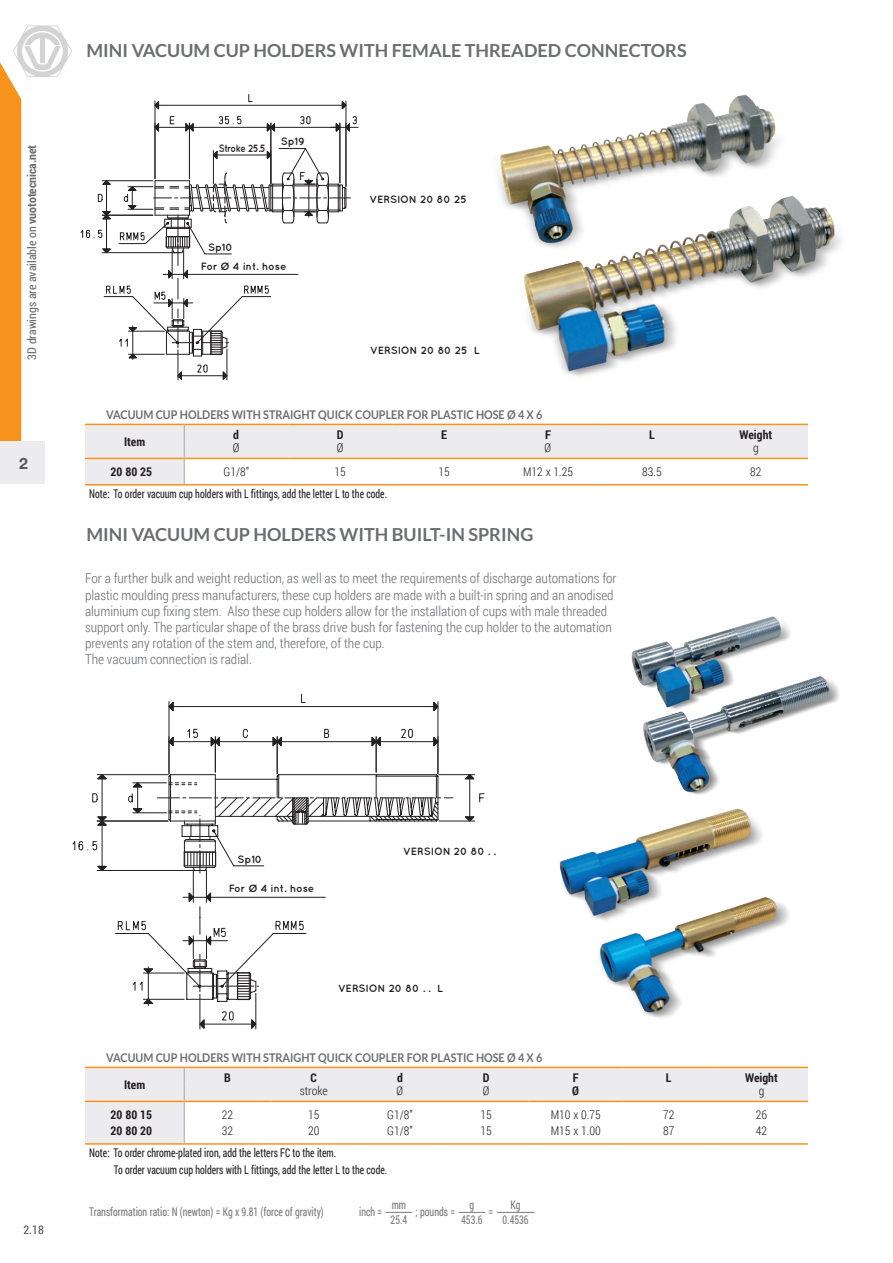
<style>
.page{position:relative;width:893px;height:1263px;background:#fff}
.page>*{position:absolute;margin:0;border:0;box-sizing:border-box;transform-origin:0 0}
.t1{font:700 18px "Lato";color:#6c6d70}
.t2{font:700 15.75px "Helvetica Neue LT Std";color:#57585a}
.t3{font:300 13.5px/16.2px "Roboto Condensed";color:#6c6d70}
.t4{font:12px/17px "Roboto Condensed";color:#231f20;scale:.81 1}
.t5{font:700 12px "Lato";color:#6c6d70;scale:.9 1}
.t6{font:300 12px "Roboto Condensed";color:#231f20}
.t7{font:700 12px "Roboto Condensed";color:#231f20}
.t8{font:12px "Roboto Condensed";color:#6c6d70}
.t9{font:12px "Roboto Condensed";color:#57585a}
.t10{font:700 10.5px "Quicksand";color:#231f20}
.t11{font:700 10.5px "Quicksand";letter-spacing:-.04em;color:#231f20;scale:.85 1}
.s1{font-weight:700}
</style>
<div class="page">
<svg style="left:72px;top:693px;width:413px;height:337px"></svg>
<img style="left:631px;top:616px;width:208px;height:179px">
<img style="left:559px;top:808px;width:230px;height:210px">
<img style="left:499px;top:94px;width:342px;height:283px">
<hr style="left:159px;top:105px;width:183px;height:1px;background:#231f20">
<hr style="left:155px;top:101px;width:1px;height:78px;background:#231f20">
<hr style="left:346px;top:101px;width:1px;height:86px;background:#231f20">
<svg style="left:248px;top:94px;width:5px;height:8px"></svg>
<svg style="left:154px;top:101px;width:5px;height:9px"></svg>
<svg style="left:342px;top:101px;width:5px;height:9px"></svg>
<svg style="left:80px;top:116px;width:278px;height:264px"></svg>
<svg style="left:0;top:25px;width:72px;height:416px"></svg>
<div style="left:0;top:441px;width:45px;height:42px;background:#ececee"></div>
<svg style="left:85px;top:1068px;width:723px;height:75px;fill:#ececee"></svg>
<svg style="left:357px;top:1102px;width:358px;height:4px"></svg>
<svg style="left:184px;top:1068px;width:1px;height:75px"></svg>
<hr style="left:85px;top:1101px;width:99px;height:1px;background:#f7931d">
<hr style="left:184px;top:1101px;width:87px;height:1px;background:#f7931d">
<hr style="left:271px;top:1101px;width:86px;height:1px;background:#f7931d">
<hr style="left:357px;top:1101px;width:86px;height:1px;background:#f7931d">
<hr style="left:443px;top:1101px;width:86px;height:1px;background:#f7931d">
<hr style="left:529px;top:1101px;width:93px;height:1px;background:#f7931d">
<hr style="left:622px;top:1101px;width:93px;height:1px;background:#f7931d">
<hr style="left:715px;top:1101px;width:93px;height:1px;background:#f7931d">
<hr style="left:85px;top:1143px;width:99px;height:2px;background:#f7931d">
<hr style="left:184px;top:1143px;width:87px;height:2px;background:#f7931d">
<hr style="left:271px;top:1143px;width:86px;height:2px;background:#f7931d">
<hr style="left:357px;top:1143px;width:86px;height:2px;background:#f7931d">
<hr style="left:443px;top:1143px;width:86px;height:2px;background:#f7931d">
<hr style="left:529px;top:1143px;width:93px;height:2px;background:#f7931d">
<hr style="left:622px;top:1143px;width:93px;height:2px;background:#f7931d">
<hr style="left:715px;top:1143px;width:93px;height:2px;background:#f7931d">
<hr style="left:85px;top:1066px;width:99px;height:2px;background:#f7931d">
<hr style="left:184px;top:1066px;width:87px;height:2px;background:#f7931d">
<hr style="left:271px;top:1066px;width:86px;height:2px;background:#f7931d">
<hr style="left:357px;top:1066px;width:86px;height:2px;background:#f7931d">
<hr style="left:443px;top:1066px;width:86px;height:2px;background:#f7931d">
<hr style="left:529px;top:1066px;width:93px;height:2px;background:#f7931d">
<hr style="left:622px;top:1066px;width:93px;height:2px;background:#f7931d">
<hr style="left:715px;top:1066px;width:93px;height:2px;background:#f7931d">
<svg style="left:85px;top:425px;width:723px;height:59px"></svg>
<hr style="left:85px;top:458px;width:99px;height:1px;background:#f7931d">
<hr style="left:184px;top:458px;width:104px;height:1px;background:#f7931d">
<hr style="left:288px;top:458px;width:104px;height:1px;background:#f7931d">
<hr style="left:392px;top:458px;width:104px;height:1px;background:#f7931d">
<hr style="left:496px;top:458px;width:104px;height:1px;background:#f7931d">
<hr style="left:600px;top:458px;width:104px;height:1px;background:#f7931d">
<hr style="left:704px;top:458px;width:104px;height:1px;background:#f7931d">
<hr style="left:85px;top:484px;width:99px;height:1px;background:#f7931d">
<hr style="left:184px;top:484px;width:104px;height:1px;background:#f7931d">
<hr style="left:288px;top:484px;width:104px;height:1px;background:#f7931d">
<hr style="left:392px;top:484px;width:104px;height:1px;background:#f7931d">
<hr style="left:496px;top:484px;width:104px;height:1px;background:#f7931d">
<hr style="left:600px;top:484px;width:104px;height:1px;background:#f7931d">
<hr style="left:704px;top:484px;width:104px;height:1px;background:#f7931d">
<hr style="left:85px;top:424px;width:99px;height:1px;background:#f7931d">
<hr style="left:184px;top:424px;width:104px;height:1px;background:#f7931d">
<hr style="left:288px;top:424px;width:104px;height:1px;background:#f7931d">
<hr style="left:392px;top:424px;width:104px;height:1px;background:#f7931d">
<hr style="left:496px;top:424px;width:104px;height:1px;background:#f7931d">
<hr style="left:600px;top:424px;width:104px;height:1px;background:#f7931d">
<hr style="left:704px;top:424px;width:104px;height:1px;background:#f7931d">
<svg style="left:386px;top:1212px;width:26px;height:1px"></svg>
<svg style="left:459px;top:1212px;width:26px;height:1px"></svg>
<hr style="left:497px;top:1212px;width:37px;height:1px;background:#231f20">
<div style="left:234px;top:852px;width:32px;height:11px;background:#fff"></div>
<div style="left:205px;top:241px;width:31px;height:11px;background:#fff"></div>
<div style="left:277px;top:135px;width:32px;height:11px;background:#fff"></div>
<p class="t8" style="left:23px;top:360px;width:216px;rotate:-90deg">3D drawings are available on <span class="s1">vuototecnica.net</span></p>
<p class="t2" style="left:19px;top:454px;width:10px">2</p>
<h1 class="t1" style="left:87px;top:40px;width:602px">MINI VACUUM CUP HOLDERS WITH FEMALE THREADED CONNECTORS</h1>
<p class="t11" style="left:219px;top:142px;width:57px">Stroke 25.5</p>
<p class="t10" style="left:281px;top:135px;width:26px">Sp19</p>
<p class="t10" style="left:208px;top:241px;width:26px">Sp10</p>
<p class="t10" style="left:201px;top:260px;width:87px">For Ø 4 int. hose</p>
<p class="t10" style="left:369px;top:193px;width:99px">VERSION 20 80 25</p>
<p class="t10" style="left:370px;top:344px;width:111px">VERSION 20 80 25 L</p>
<p class="t5" style="left:106px;top:408px;width:486px">VACUUM CUP HOLDERS WITH STRAIGHT QUICK COUPLER FOR PLASTIC HOSE Ø 4 X 6</p>
<p class="t7" style="left:124px;top:433px;width:23px">Item</p>
<p class="t7" style="left:233px;top:427px;width:7px">d</p>
<p class="t7" style="left:337px;top:427px;width:8px">D</p>
<p class="t7" style="left:441px;top:427px;width:7px">E</p>
<p class="t7" style="left:545px;top:427px;width:7px">F</p>
<p class="t7" style="left:649px;top:427px;width:7px">L</p>
<p class="t7" style="left:740px;top:427px;width:34px">Weight</p>
<p class="t6" style="left:233px;top:439px;width:8px">Ø</p>
<p class="t6" style="left:337px;top:439px;width:8px">Ø</p>
<p class="t6" style="left:545px;top:439px;width:8px">Ø</p>
<p class="t6" style="left:753px;top:439px;width:7px">g</p>
<p class="t6" style="left:651px;top:463px;width:4px">.</p>
<p class="t4" style="left:89px;top:484px;width:369px">Note: To order vacuum cup holders with L fittings, add the letter L to the code.</p>
<p class="t7" style="left:111px;top:463px;width:43px">20 80 25</p>
<p class="t6" style="left:223px;top:463px;width:27px">G1/8”</p>
<p class="t6" style="left:335px;top:463px;width:13px">15</p>
<p class="t6" style="left:438px;top:463px;width:13px">15</p>
<p class="t6" style="left:523px;top:463px;width:51px">M12 x 1.25</p>
<p class="t6" style="left:642px;top:463px;width:21px">83.5</p>
<p class="t6" style="left:750px;top:463px;width:13px">82</p>
<h1 class="t1" style="left:87px;top:524px;width:448px">MINI VACUUM CUP HOLDERS WITH BUILT-IN SPRING</h1>
<p class="t3" style="left:85px;top:570px;width:533px">For a further bulk and weight reduction, as well as to meet the requirements of discharge automations for plastic moulding press manufacturers, these cup holders are made with a built-in spring and an anodised aluminium cup fixing stem. Also these cup holders allow for the installation of cups with male threaded support only. The particular shape of the brass drive bush for fastening the cup holder to the automation prevents any rotation of the stem and, therefore, of the cup.<br>The vacuum connection is radial.</p>
<p class="t9" style="left:23px;top:1221px;width:22px">2.18</p>
<p class="t10" style="left:237px;top:852px;width:26px">Sp10</p>
<p class="t10" style="left:229px;top:882px;width:87px">For Ø 4 int. hose</p>
<p class="t10" style="left:403px;top:845px;width:94px">VERSION 20 80 . .</p>
<p class="t10" style="left:338px;top:982px;width:106px">VERSION 20 80 . . L</p>
<p class="t5" style="left:106px;top:1051px;width:486px">VACUUM CUP HOLDERS WITH STRAIGHT QUICK COUPLER FOR PLASTIC HOSE Ø 4 X 6</p>
<p class="t7" style="left:124px;top:1076px;width:23px">Item</p>
<p class="t7" style="left:224px;top:1069px;width:8px">B</p>
<p class="t7" style="left:310px;top:1069px;width:8px">C</p>
<p class="t7" style="left:397px;top:1069px;width:7px">d</p>
<p class="t7" style="left:483px;top:1069px;width:8px">D</p>
<p class="t7" style="left:573px;top:1069px;width:7px">F</p>
<p class="t7" style="left:666px;top:1069px;width:7px">L</p>
<p class="t7" style="left:745px;top:1069px;width:34px">Weight</p>
<p class="t6" style="left:300px;top:1082px;width:29px">stroke</p>
<p class="t6" style="left:397px;top:1082px;width:8px">Ø</p>
<p class="t6" style="left:483px;top:1082px;width:8px">Ø</p>
<p class="t7" style="left:572px;top:1082px;width:9px">Ø</p>
<p class="t6" style="left:759px;top:1082px;width:7px">g</p>
<p class="t7" style="left:111px;top:1106px;width:43px">20 80 15</p>
<p class="t6" style="left:222px;top:1106px;width:13px">22</p>
<p class="t6" style="left:308px;top:1106px;width:13px">15</p>
<p class="t6" style="left:387px;top:1106px;width:27px">G1/8”</p>
<p class="t6" style="left:481px;top:1106px;width:13px">15</p>
<p class="t6" style="left:551px;top:1106px;width:52px">M10 x 0.75</p>
<p class="t6" style="left:663px;top:1106px;width:13px">72</p>
<p class="t6" style="left:756px;top:1106px;width:13px">26</p>
<p class="t7" style="left:111px;top:1122px;width:43px">20 80 20</p>
<p class="t6" style="left:222px;top:1122px;width:13px">32</p>
<p class="t6" style="left:308px;top:1122px;width:13px">20</p>
<p class="t6" style="left:387px;top:1122px;width:27px">G1/8”</p>
<p class="t6" style="left:481px;top:1122px;width:13px">15</p>
<p class="t6" style="left:551px;top:1122px;width:52px">M15 x 1.00</p>
<p class="t6" style="left:663px;top:1122px;width:13px">87</p>
<p class="t6" style="left:756px;top:1122px;width:13px">42</p>
<p class="t4" style="left:114px;top:1143px;width:339px;text-indent:-24px">Note: To order chrome-plated iron, add the letters FC to the item.<br>To order vacuum cup holders with L fittings, add the letter L to the code.</p>
<p class="t4" style="left:89px;top:1203px;width:291px">Transformation ratio: N (newton) = Kg x 9.81 (force of gravity)</p>
<p class="t4" style="left:359px;top:1203px;width:30px">inch =</p>
<p class="t4" style="left:511px;top:1195px;width:14px">Kg</p>
<p class="t4" style="left:392px;top:1195px;width:19px">mm</p>
<p class="t4" style="left:469px;top:1195px;width:7px">g</p>
<p class="t4" style="left:416px;top:1203px;width:50px">; pounds =</p>
<p class="t4" style="left:489px;top:1203px;width:7px">=</p>
<p class="t4" style="left:391px;top:1210px;width:22px">25.4</p>
<p class="t4" style="left:461px;top:1210px;width:28px">453.6</p>
<p class="t4" style="left:503px;top:1210px;width:34px">0.4536</p>
</div>
